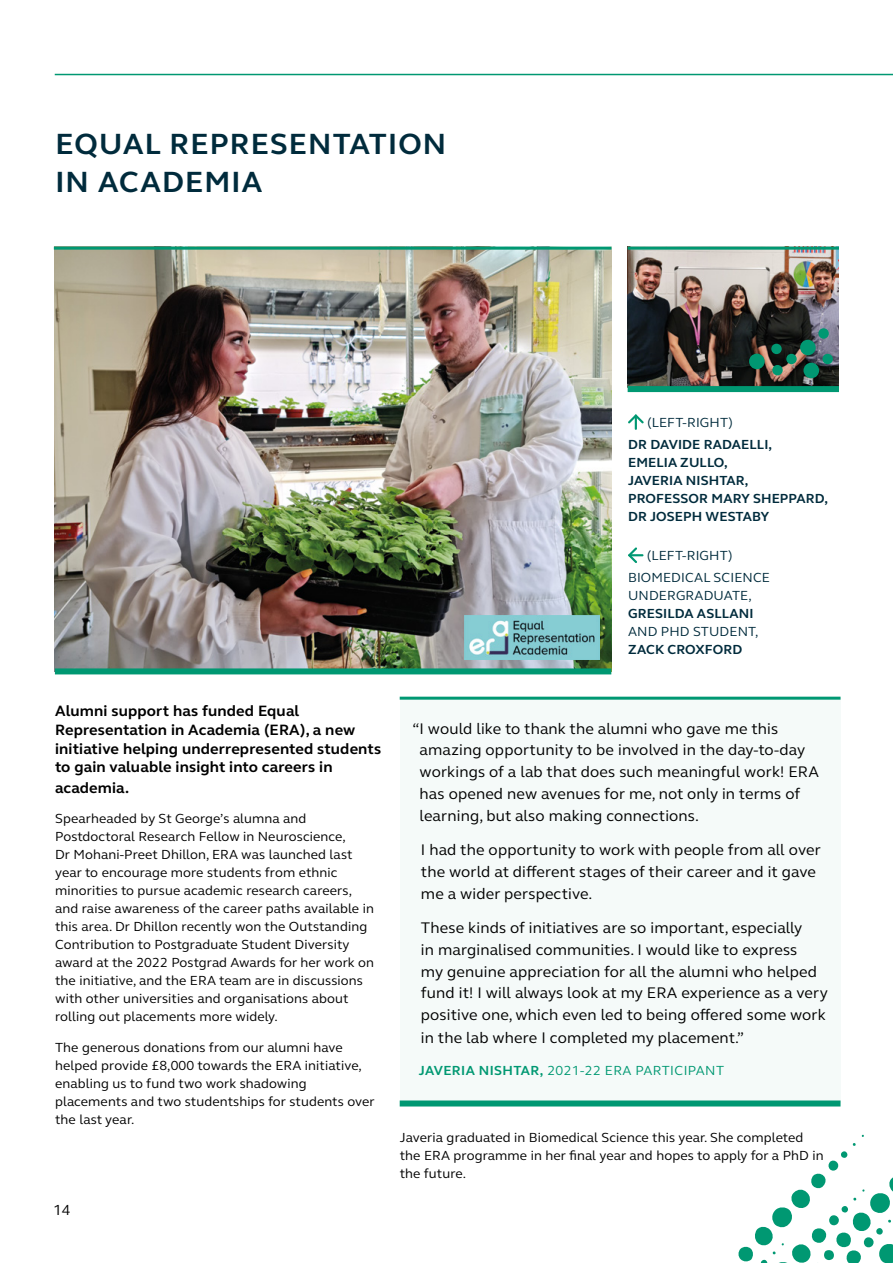
<style>
.page{position:relative;width:893px;height:1263px;background:#fff}
.page>*{position:absolute;margin:0;border:0;box-sizing:border-box;transform-origin:0 0}
.t1{font:700 30px/37.5px "FS Elliot";letter-spacing:.04em;color:#002b3c}
.t2{font:15.75px/21.8px "FS Elliot";letter-spacing:.01em;color:#000}
.t3{font:700 15.3px/18.8px "FS Elliot";letter-spacing:.01em;color:#000}
.t4{font:15px "FS Elliot";color:#000}
.t5{font:13.5px/18px "FS Elliot";letter-spacing:.01em;color:#000}
.t6{font:700 13.5px/18px "FS Elliot";letter-spacing:.01em;color:#002b3c}
.t7{font:13.5px/22.2px "FS Elliot";letter-spacing:.01em;color:#002b3c}
.t8{font:13.5px "FS Elliot";letter-spacing:.03em;color:#009872}
.s1{font-weight:700}
</style>
<div class="page">
<img style="left:54px;top:250px;width:557px;height:422px">
<img style="left:628px;top:250px;width:211px;height:136px">
<hr style="left:55px;top:74px;width:838px;height:1px;background:#009872">
<div style="left:400px;top:698px;width:440px;height:150px;background:#f5faf9"></div>
<hr style="left:400px;top:697px;width:440px;height:3px;background:#009872">
<div style="left:400px;top:819px;width:440px;height:107px;background:#f5faf9"></div>
<div style="left:400px;top:897px;width:440px;height:173px;background:#f5faf9"></div>
<div style="left:400px;top:1041px;width:440px;height:61px;background:#f5faf9"></div>
<div style="left:400px;top:1100px;width:440px;height:6px;background:#009872"></div>
<svg style="left:628px;top:414px;width:15px;height:15px"></svg>
<svg style="left:628px;top:548px;width:15px;height:15px"></svg>
<img style="left:464px;top:615px;width:136px;height:44px">
<svg style="left:771px;top:328px;width:62px;height:50px;background:#31534a"></svg>
<svg style="left:749px;top:354px;width:16px;height:15px"></svg>
<svg style="left:738px;top:1143px;width:155px;height:120px"></svg>
<hr style="left:54px;top:247px;width:557px;height:3px;background:#009872">
<div style="left:55px;top:668px;width:556px;height:6px;background:#009872"></div>
<hr style="left:628px;top:247px;width:211px;height:3px;background:#009872">
<div style="left:628px;top:386px;width:211px;height:6px;background:#009872"></div>
<h1 class="t1" style="left:55px;top:125px;width:392px">EQUAL REPRESENTATION<br>IN ACADEMIA</h1>
<p class="t7" style="left:647px;top:410px;width:87px">(LEFT-RIGHT)</p>
<p class="t6" style="left:628px;top:435px;width:201px">DR DAVIDE RADAELLI,<br>EMELIA ZULLO,<br>JAVERIA NISHTAR,<br>PROFESSOR MARY SHEPPARD,<br>DR JOSEPH WESTABY</p>
<p class="t7" style="left:628px;top:544px;width:143px;text-indent:19px">(LEFT-RIGHT)<br>BIOMEDICAL SCIENCE</p>
<p class="t7" style="left:628px;top:584px;width:125px">UNDERGRADUATE,</p>
<p class="t6" style="left:628px;top:604px;width:127px">GRESILDA ASLLANI</p>
<p class="t7" style="left:628px;top:620px;width:132px">AND PHD STUDENT,</p>
<p class="t6" style="left:628px;top:640px;width:116px">ZACK CROXFORD</p>
<p class="t3" style="left:55px;top:701px;width:328px">Alumni support has funded Equal Representation in Academia (ERA), a new initiative helping underrepresented students to gain valuable insight into careers in</p>
<p class="t3" style="left:55px;top:778px;width:76px">academia.</p>
<p class="t5" style="left:55px;top:809px;width:320px">Spearheaded by St George’s alumna and Postdoctoral Research Fellow in Neuroscience,<br>Dr Mohani-Preet Dhillon, ERA was launched last year to encourage more students from ethnic minorities to pursue academic research careers, and raise awareness of the career paths available in this area. Dr Dhillon recently won the Outstanding Contribution to Postgraduate Student Diversity award at the 2022 Postgrad Awards for her work on the initiative, and the ERA team are in discussions with other universities and organisations about rolling out placements more widely.</p>
<p class="t5" style="left:55px;top:1038px;width:321px">The generous donations from our alumni have helped provide £8,000 towards the ERA initiative, enabling us to fund two work shadowing placements and two studentships for students over the last year.</p>
<p class="t4" style="left:53px;top:1199px;width:19px">14</p>
<p class="t2" style="left:420px;top:717px;width:401px;text-indent:-7px">“I would like to thank the alumni who gave me this amazing opportunity to be involved in the day-to-day workings of a lab that does such meaningful work! ERA has opened new avenues for me, not only in terms of learning, but also making connections.</p>
<p class="t2" style="left:421px;top:839px;width:401px">I had the opportunity to work with people from all over the world at different stages of their career and it gave me a wider perspective.</p>
<p class="t2" style="left:421px;top:916px;width:408px">These kinds of initiatives are so important, especially<br>in marginalised communities. I would like to express<br>my genuine appreciation for all the alumni who helped fund it! I will always look at my ERA experience as a very positive one, which even led to being offered some work in the lab where I completed my placement.”</p>
<p class="t8" style="left:419px;top:1061px;width:307px"><span class="s1">JAVERIA NISHTAR,</span> 2021-22 ERA PARTICIPANT</p>
<p class="t5" style="left:400px;top:1128px;width:425px">Javeria graduated in Biomedical Science this year. She completed the ERA programme in her final year and hopes to apply for a PhD in the future.</p>
</div>
